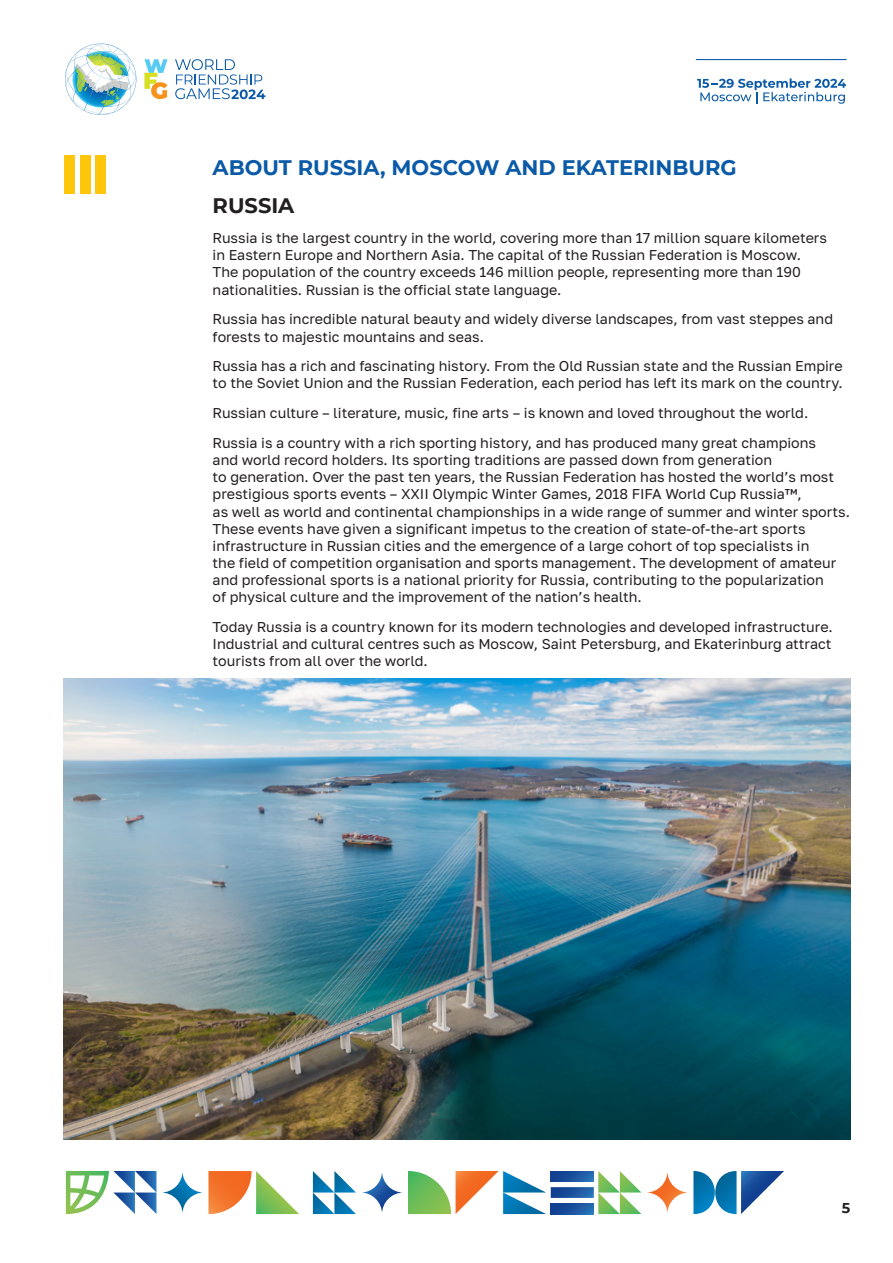
<style>
.page{position:relative;width:893px;height:1263px;background:#fff}
.page>*{position:absolute;margin:0;border:0;box-sizing:border-box;transform-origin:0 0}
.t1{font:700 21px "Montserrat";color:#0a5aa7}
.t2{font:700 21px "Montserrat";color:#231f20}
.t3{font:14.25px/17.1px "Golos Text";color:#231f20}
.t4{font:700 14.25px "Montserrat";color:#231f20}
</style>
<div class="page">
<hr style="left:696px;top:59px;width:150px;height:1px;background:#0a5aa7">
<svg style="left:646px;top:1171px;width:43px;height:43px"></svg>
<svg style="left:693px;top:1171px;width:91px;height:43px"></svg>
<svg style="left:360px;top:1171px;width:44px;height:43px"></svg>
<svg style="left:313px;top:1171px;width:43px;height:43px"></svg>
<svg style="left:408px;top:1171px;width:233px;height:43px"></svg>
<svg style="left:208px;top:1171px;width:91px;height:43px"></svg>
<svg style="left:161px;top:1171px;width:43px;height:43px"></svg>
<svg style="left:66px;top:1171px;width:90px;height:43px"></svg>
<svg style="left:175px;top:59px;width:90px;height:40px"></svg>
<img style="left:65px;top:44px;width:71px;height:71px">
<svg style="left:144px;top:59px;width:24px;height:40px"></svg>
<svg style="left:697px;top:78px;width:149px;height:26px"></svg>
<img style="left:64px;top:678px;width:786px;height:462px">
<div style="left:96px;top:155px;width:10px;height:39px;background:#fec70c"></div>
<div style="left:80px;top:155px;width:10px;height:39px;background:#fec70c"></div>
<div style="left:64px;top:155px;width:10px;height:39px;background:#fec70c"></div>
<h1 class="t1" style="left:213px;top:153px;width:526px">ABOUT RUSSIA, MOSCOW AND EKATERINBURG</h1>
<h1 class="t2" style="left:213px;top:191px;width:83px">RUSSIA</h1>
<p class="t3" style="left:213px;top:230px;width:616px">Russia is the largest country in the world, covering more than 17 million square kilometers in Eastern Europe and Northern Asia. The capital of the Russian Federation is Moscow.<br>The population of the country exceeds 146 million people, representing more than 190 nationalities. Russian is the official state language.</p>
<p class="t3" style="left:213px;top:311px;width:622px">Russia has incredible natural beauty and widely diverse landscapes, from vast steppes and forests to majestic mountains and seas.</p>
<p class="t3" style="left:213px;top:358px;width:631px">Russia has a rich and fascinating history. From the Old Russian state and the Russian Empire to the Soviet Union and the Russian Federation, each period has left its mark on the country.</p>
<p class="t3" style="left:213px;top:398px;width:605px;line-height:29.8px">Russian culture – literature, music, fine arts – is known and loved throughout the world.<br>Russia is a country with a rich sporting history, and has produced many great champions</p>
<p class="t3" style="left:213px;top:452px;width:637px">and world record holders. Its sporting traditions are passed down from generation<br>to generation. Over the past ten years, the Russian Federation has hosted the world’s most prestigious sports events – XXII Olympic Winter Games, 2018 FIFA World Cup Russia™,<br>as well as world and continental championships in a wide range of summer and winter sports.<br>These events have given a significant impetus to the creation of state-of-the-art sports infrastructure in Russian cities and the emergence of a large cohort of top specialists in<br>the field of competition organisation and sports management. The development of amateur and professional sports is a national priority for Russia, contributing to the popularization<br>of physical culture and the improvement of the nation’s health.</p>
<p class="t3" style="left:213px;top:618px;width:620px;text-align:justify">Today Russia is a country known for its modern technologies and developed infrastructure.<br>Industrial and cultural centres such as Moscow, Saint Petersburg, and Ekaterinburg attract tourists from all over the world.</p>
<p class="t4" style="left:842px;top:1197px;width:10px">5</p>
</div>
